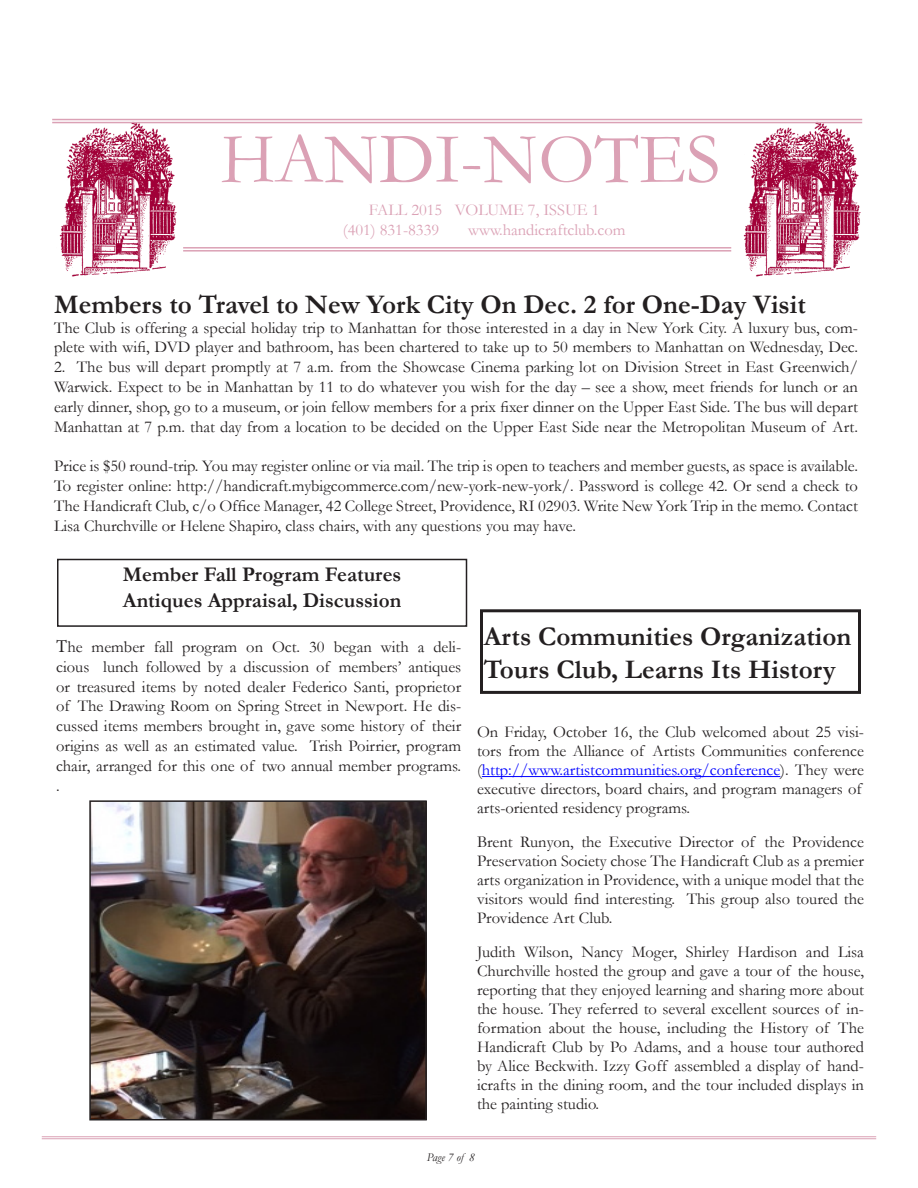
<style>
.page{position:relative;width:918px;height:1188px;background:#fff}
.page>*{position:absolute;margin:0;border:0;box-sizing:border-box;transform-origin:0 0}
.t1{font:72px "Garamond";color:#dba1b5}
.t2{font:700 27px "Garamond";color:#231f20}
.t3{font:700 21px "Garamond";color:#231f20}
.t4{font:16.5px/19px "Garamond";color:#231f20;text-align:justify}
.t5{font:16.5px "Garamond";color:#dba1b5}
.t6{font:italic 12px "Garamond";color:#231f20}
.s1{font-family:"Minion Pro";font-size:18px}
.s2{color:#00f}
</style>
<div class="page">
<img style="left:738px;top:119px;width:125px;height:157px">
<img style="left:54px;top:120px;width:126px;height:156px">
<hr style="left:52px;top:122px;width:810px;height:1px;background:#dba1b5">
<hr style="left:52px;top:119px;width:810px;height:1px;background:#dba1b5">
<hr style="left:183px;top:250px;width:548px;height:2px;background:#dba1b5">
<hr style="left:183px;top:247px;width:548px;height:2px;background:#dba1b5">
<img style="left:92px;top:803px;width:332px;height:314px">
<div style="left:89px;top:800px;width:338px;height:320px;border:2px solid #231f20"></div>
<hr style="left:482px;top:776px;width:298px;height:1px;background:#00f">
<div style="left:480px;top:609px;width:381px;height:85px;border:3px solid #231f20"></div>
<div style="left:57px;top:559px;width:410px;height:68px;border:2px solid #231f20"></div>
<hr style="left:42px;top:1136px;width:834px;height:1px;background:#dba1b5">
<hr style="left:42px;top:1138px;width:834px;height:1px;background:#dba1b5">
<p class="t1" style="left:220px;top:116px;width:502px">HANDI-NOTES</p>
<p class="t5" style="left:369px;top:200px;width:232px">FALL 2015 VOLUME 7, ISSUE 1</p>
<p class="t5" style="left:343px;top:219px;width:98px">(401) 831-8339</p>
<p class="t5" style="left:468px;top:219px;width:159px">www.handicraftclub.com</p>
<p class="t2" style="left:54px;top:288px;width:753px">Members to Travel to New York City On Dec. 2 for One-Day Visit</p>
<p class="t4" style="left:54px;top:317px;width:806px;line-height:19.8px">The Club is offering a special holiday trip to Manhattan for those interested in a day in New York City. A luxury bus, com&shy;plete with wifi, DVD player and bathroom, has been chartered to take up to 50 members to Manhattan on Wednesday, Dec.</p>
<p class="t4" style="left:54px;top:357px;width:806px;line-height:19.8px">2. The bus will depart promptly at 7 a.m. from the Showcase Cinema parking lot on Division Street in East Greenwich/ Warwick. Expect to be in Manhattan by 11 to do whatever you wish for the day – see a show, meet friends for lunch or an early dinner, shop, go to a museum, or join fellow members for a prix fixer dinner on the Upper East Side. The bus will depart Manhattan at 7 p.m. that day from a location to be decided on the Upper East Side near the Metropolitan Museum of Art.</p>
<p class="t4" style="left:54px;top:456px;width:805px">Price is $50 round-trip. You may register online or via mail. The trip is open to teachers and member guests, as space is available.</p>
<p class="t4" style="left:54px;top:476px;width:806px;line-height:19.8px">To register online: http://handicraft.mybigcommerce.com/new-york-new-york/. Password is college 42. Or send a check to The Handicraft Club, c/o Office Manager, 42 College Street, Providence, RI 02903. Write New York Trip in the memo. Contact Lisa Churchville or Helene Shapiro, class chairs, with any questions you may have.</p>
<p class="t3" style="left:123px;top:562px;width:280px">Member Fall Program Features</p>
<p class="t3" style="left:123px;top:588px;width:280px">Antiques Appraisal, Discussion</p>
<p class="t4" style="left:56px;top:637px;width:407px;line-height:19.8px"><span class="s1">T</span>he member fall program on Oct. 30 began with a deli&shy;cious lunch followed by a discussion of members’ antiques or treasured items by noted dealer Federico Santi, proprietor of The Drawing Room on Spring Street in Newport. He dis&shy;cussed items members brought in, gave some history of their origins as well as an estimated value. Trish Poirrier, program chair, arranged for this one of two annual member programs.</p>
<p class="t4" style="left:56px;top:776px;width:5px">.</p>
<p class="t2" style="left:484px;top:621px;width:369px">Arts Communities Organization</p>
<p class="t2" style="left:484px;top:653px;width:354px">Tours Club, Learns Its History</p>
<p class="t4" style="left:477px;top:722px;width:389px;text-align:left">On Friday, October 16, the Club welcomed about 25 visi&shy;tors from the Alliance of Artists Communities conference (<span class="s2">http://www.artistcommunities.org/conference</span>). They were executive directors, board chairs, and program managers of arts-oriented residency programs.</p>
<p class="t4" style="left:477px;top:832px;width:389px">Brent Runyon, the Executive Director of the Providence Preservation Society chose The Handicraft Club as a premier arts organization in Providence, with a unique model that the visitors would find interesting. This group also toured the Providence Art Club.</p>
<p class="t4" style="left:477px;top:942px;width:389px">Judith Wilson, Nancy Moger, Shirley Hardison and Lisa Churchville hosted the group and gave a tour of the house, reporting that they enjoyed learning and sharing more about the house. They referred to several excellent sources of in&shy;formation about the house, including the History of The Handicraft Club by Po Adams, and a house tour authored by Alice Beckwith. Izzy Goff assembled a display of hand&shy;icrafts in the dining room, and the tour included displays in the painting studio.</p>
<p class="t6" style="left:427px;top:1150px;width:49px">Page 7 of 8</p>
</div>
